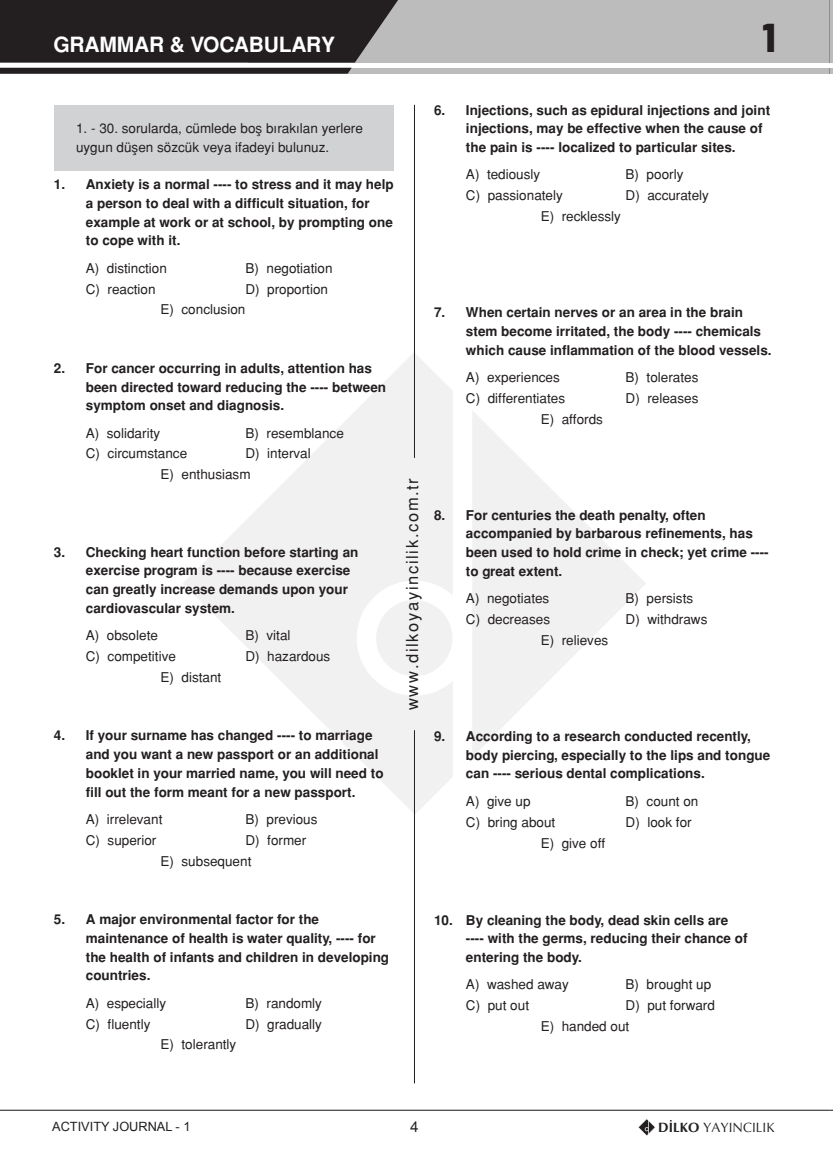
<style>
.page{position:relative;width:833px;height:1171px;background:#fff}
.page>*{position:absolute;margin:0;border:0;box-sizing:border-box;transform-origin:0 0}
.t1{font:800 semi-condensed 40.2px "Barlow";color:#231f20}
.t2{font:700 21px "Helvetica Tr";letter-spacing:-.01em;color:#fff}
.t3{font:16.5px "Helvetica Tr";letter-spacing:.1em;color:#231f20}
.t4{font:15px "Helvetica Tr";color:#231f20}
.SORU{font:700 13.5px/18.8px "Helvetica Tr";color:#231f20}
.CEVAP{font:13.5px/18.8px "Helvetica Tr";color:#231f20}
.t5{font:13.5px "Optima Tr";color:#231f20}
.t6{font:12.75px "Arial";color:#231f20}
.s1{font-family:"Optima Bold Tr"}
</style>
<div class="page">
<svg style="left:183px;top:352px;width:463px;height:462px"></svg>
<hr style="left:414px;top:105px;width:1px;height:353px;background:#231f20">
<hr style="left:414px;top:730px;width:1px;height:353px;background:#231f20">
<svg style="left:829px;top:68px;width:3px;height:6px"></svg>
<div style="left:0;top:68px;width:829px;height:6px;background:#bdbcbc"></div>
<hr style="left:829px;top:0;width:3px;height:63px;background:#231f20">
<svg style="left:638px;top:1119px;width:17px;height:16px"></svg>
<div style="left:247px;top:0;width:582px;height:63px;background:#bdbcbc"></div>
<hr style="left:0;top:1109px;width:829px;height:1px;background:#231f20">
<div style="left:54px;top:105px;width:339px;height:65px;background:#d1d2d4"></div>
<svg style="left:0;top:0;width:398px;height:74px;background:#3b3738"></svg>
<p class="t2" style="left:53px;top:32px;width:283px">GRAMMAR &amp; VOCABULARY</p>
<p class="t1" style="left:762px;top:9px;width:15px">1</p>
<p class="CEVAP" style="left:76px;top:119px;width:288px">1. - 30. sorularda, cümlede boş bırakılan yerlere uygun düşen sözcük veya ifadeyi bulunuz.</p>
<p class="SORU" style="left:86px;top:175px;width:309px;text-indent:-32px">1. Anxiety is a normal ---- to stress and it may help a person to deal with a difficult situation, for example at work or at school, by prompting one to cope with it.</p>
<p class="CEVAP" style="left:86px;top:258px;width:83px">A) distinction</p>
<p class="CEVAP" style="left:245px;top:258px;width:89px">B) negotiation</p>
<p class="CEVAP" style="left:86px;top:279px;width:71px">C) reaction</p>
<p class="CEVAP" style="left:245px;top:279px;width:84px">D) proportion</p>
<p class="CEVAP" style="left:160px;top:300px;width:86px">E) conclusion</p>
<p class="SORU" style="left:86px;top:358px;width:302px;text-indent:-32px">2. For cancer occurring in adults, attention has been directed toward reducing the ---- between symptom onset and diagnosis.</p>
<p class="CEVAP" style="left:86px;top:423px;width:76px">A) solidarity</p>
<p class="CEVAP" style="left:245px;top:423px;width:100px">B) resemblance</p>
<p class="CEVAP" style="left:86px;top:444px;width:103px">C) circumstance</p>
<p class="CEVAP" style="left:245px;top:444px;width:67px">D) interval</p>
<p class="CEVAP" style="left:160px;top:465px;width:92px">E) enthusiasm</p>
<p class="SORU" style="left:86px;top:542px;width:274px;text-indent:-32px">3. Checking heart function before starting an exercise program is ---- because exercise can greatly increase demands upon your cardiovascular system.</p>
<p class="CEVAP" style="left:86px;top:626px;width:74px">A) obsolete</p>
<p class="CEVAP" style="left:245px;top:626px;width:47px">B) vital</p>
<p class="CEVAP" style="left:86px;top:646px;width:92px">C) competitive</p>
<p class="CEVAP" style="left:245px;top:646px;width:86px">D) hazardous</p>
<p class="CEVAP" style="left:160px;top:667px;width:62px">E) distant</p>
<p class="SORU" style="left:86px;top:726px;width:299px;text-indent:-32px">4. If your surname has changed ---- to marriage and you want a new passport or an additional booklet in your married name, you will need to fill out the form meant for a new passport.</p>
<p class="CEVAP" style="left:86px;top:809px;width:78px">A) irrelevant</p>
<p class="CEVAP" style="left:245px;top:809px;width:74px">B) previous</p>
<p class="CEVAP" style="left:86px;top:830px;width:72px">C) superior</p>
<p class="CEVAP" style="left:245px;top:830px;width:62px">D) former</p>
<p class="CEVAP" style="left:160px;top:851px;width:92px">E) subsequent</p>
<p class="t3" style="left:402px;top:710px;width:233px;rotate:-90deg">www.dilkoyayincilik.com.tr</p>
<p class="SORU" style="left:465px;top:100px;width:305px;text-indent:-32px">6. Injections, such as epidural injections and joint injections, may be effective when the cause of the pain is ---- localized to particular sites.</p>
<p class="CEVAP" style="left:465px;top:165px;width:76px">A) tediously</p>
<p class="CEVAP" style="left:625px;top:165px;width:59px">B) poorly</p>
<p class="CEVAP" style="left:465px;top:186px;width:98px">C) passionately</p>
<p class="CEVAP" style="left:625px;top:186px;width:85px">D) accurately</p>
<p class="CEVAP" style="left:540px;top:207px;width:82px">E) recklessly</p>
<p class="SORU" style="left:465px;top:303px;width:307px;text-indent:-32px">7. When certain nerves or an area in the brain stem become irritated, the body ---- chemicals which cause inflammation of the blood vessels.</p>
<p class="CEVAP" style="left:465px;top:367px;width:95px">A) experiences</p>
<p class="CEVAP" style="left:625px;top:367px;width:74px">B) tolerates</p>
<p class="CEVAP" style="left:465px;top:388px;width:101px">C) differentiates</p>
<p class="CEVAP" style="left:625px;top:388px;width:74px">D) releases</p>
<p class="CEVAP" style="left:540px;top:409px;width:64px">E) affords</p>
<p class="SORU" style="left:465px;top:505px;width:304px;text-indent:-32px">8. For centuries the death penalty, often accompanied by barbarous refinements, has been used to hold crime in check; yet crime ---- to great extent.</p>
<p class="CEVAP" style="left:465px;top:589px;width:85px">A) negotiates</p>
<p class="CEVAP" style="left:625px;top:589px;width:69px">B) persists</p>
<p class="CEVAP" style="left:465px;top:609px;width:86px">C) decreases</p>
<p class="CEVAP" style="left:625px;top:609px;width:83px">D) withdraws</p>
<p class="CEVAP" style="left:540px;top:630px;width:69px">E) relieves</p>
<p class="SORU" style="left:465px;top:726px;width:306px;text-indent:-32px">9. According to a research conducted recently, body piercing, especially to the lips and tongue can ---- serious dental complications.</p>
<p class="CEVAP" style="left:465px;top:791px;width:66px">A) give up</p>
<p class="CEVAP" style="left:625px;top:791px;width:74px">B) count on</p>
<p class="CEVAP" style="left:465px;top:812px;width:91px">C) bring about</p>
<p class="CEVAP" style="left:625px;top:812px;width:68px">D) look for</p>
<p class="CEVAP" style="left:540px;top:833px;width:66px">E) give off</p>
<p class="SORU" style="left:86px;top:909px;width:305px;text-indent:-32px">5. A major environmental factor for the maintenance of health is water quality, ---- for the health of infants and children in developing countries.</p>
<p class="CEVAP" style="left:86px;top:993px;width:82px">A) especially</p>
<p class="CEVAP" style="left:245px;top:993px;width:78px">B) randomly</p>
<p class="CEVAP" style="left:86px;top:1014px;width:66px">C) fluently</p>
<p class="CEVAP" style="left:245px;top:1014px;width:78px">D) gradually</p>
<p class="CEVAP" style="left:160px;top:1035px;width:77px">E) tolerantly</p>
<p class="SORU" style="left:465px;top:910px;width:283px;text-indent:-32px">10. By cleaning the body, dead skin cells are ---- with the germs, reducing their chance of entering the body.</p>
<p class="CEVAP" style="left:465px;top:975px;width:104px">A) washed away</p>
<p class="CEVAP" style="left:625px;top:975px;width:87px">B) brought up</p>
<p class="CEVAP" style="left:465px;top:996px;width:65px">C) put out</p>
<p class="CEVAP" style="left:625px;top:996px;width:91px">D) put forward</p>
<p class="CEVAP" style="left:540px;top:1016px;width:90px">E) handed out</p>
<p class="t6" style="left:52px;top:1118px;width:140px">ACTIVITY JOURNAL - 1</p>
<p class="t4" style="left:410px;top:1117px;width:10px">4</p>
<p class="t5" style="left:657px;top:1119px;width:118px"><span class="s1">DİLKO</span> YAYINCILIK</p>
</div>
